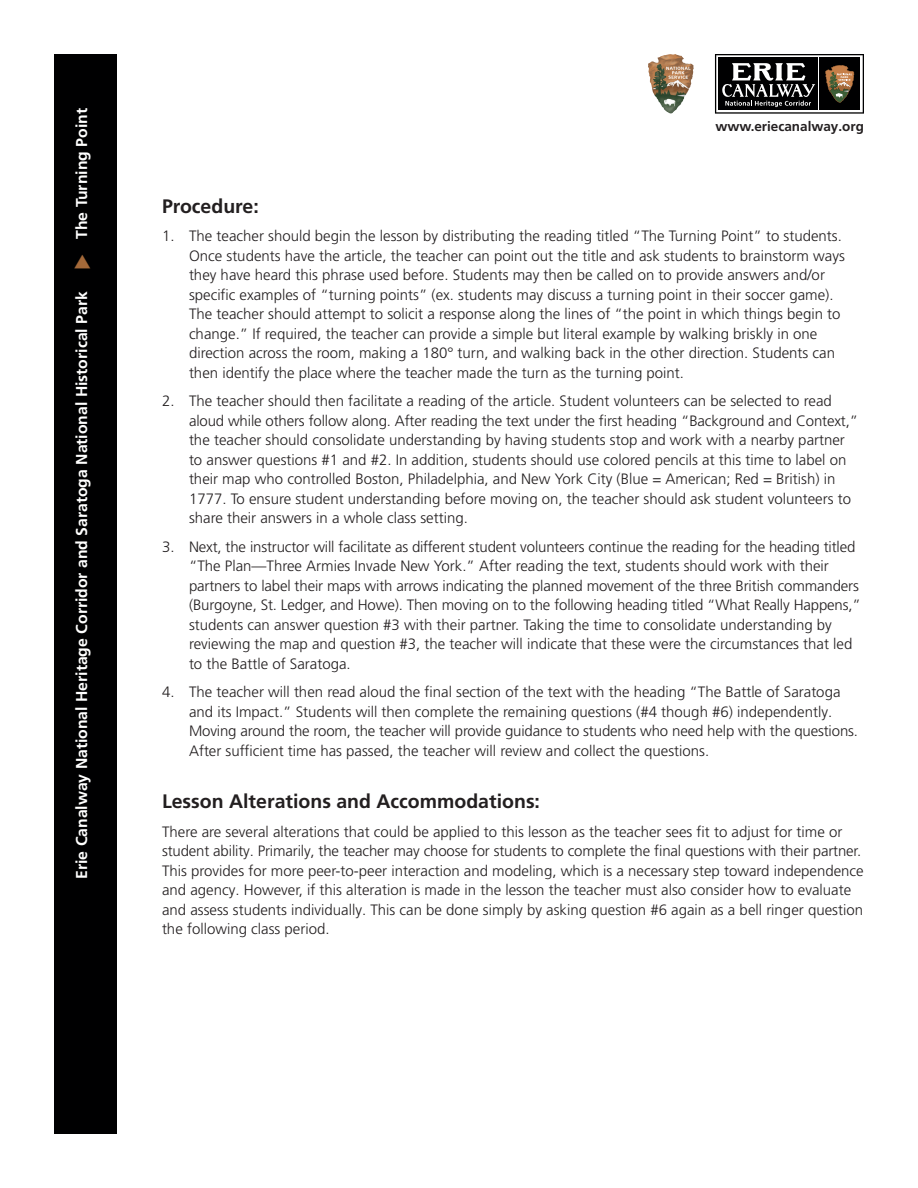
<style>
.page{position:relative;width:918px;height:1188px;background:#fff}
.page>*{position:absolute;margin:0;border:0;box-sizing:border-box;transform-origin:0 0}
.Sub1{font:700 19.5px "Frutiger LT Pro";color:#231f20}
.t1{font:700 15.75px "Frutiger LT Pro";color:#fff}
.Text-Bullets_1{font:300 15px/19.5px "Frutiger LT Pro";color:#231f20}
.Text{font:300 15px/19.5px "Frutiger LT Pro";color:#231f20}
.t2{font:700 13.5px "Frutiger LT Pro";color:#231f20}
</style>
<div class="page">
<svg style="left:715px;top:54px;width:149px;height:60px"></svg>
<div style="left:54px;top:54px;width:63px;height:1080px;background:#000001"></div>
<img style="left:660px;top:54px;width:15px;height:3px">
<p class="t1" style="left:72px;top:239px;width:132px;rotate:-90deg">The Turning Point</p>
<p class="t1" style="left:72px;top:879px;width:589px;rotate:-90deg">Erie Canalway National Heritage Corridor and Saratoga National Historical Park</p>
<p class="t2" style="left:715px;top:118px;width:150px">www.eriecanalway.org</p>
<p class="Sub1" style="left:162px;top:194px;width:98px">Procedure:</p>
<p class="Text-Bullets_1" style="left:189px;top:226px;width:657px;text-indent:-27px">1. The teacher should begin the lesson by distributing the reading titled “The Turning Point” to students.<br>Once students have the article, the teacher can point out the title and ask students to brainstorm ways they have heard this phrase used before. Students may then be called on to provide answers and/or specific examples of “turning points” (ex. students may discuss a turning point in their soccer game).<br>The teacher should attempt to solicit a response along the lines of “the point in which things begin to change.” If required, the teacher can provide a simple but literal example by walking briskly in one direction across the room, making a 180° turn, and walking back in the other direction. Students can then identify the place where the teacher made the turn as the turning point.</p>
<p class="Text-Bullets_1" style="left:189px;top:391px;width:671px;text-indent:-27px">2. The teacher should then facilitate a reading of the article. Student volunteers can be selected to read aloud while others follow along. After reading the text under the first heading “Background and Context,” the teacher should consolidate understanding by having students stop and work with a nearby partner to answer questions #1 and #2. In addition, students should use colored pencils at this time to label on their map who controlled Boston, Philadelphia, and New York City (Blue = American; Red = British) in 1777. To ensure student understanding before moving on, the teacher should ask student volunteers to share their answers in a whole class setting.</p>
<p class="Text-Bullets_1" style="left:189px;top:537px;width:673px;text-indent:-27px">3. Next, the instructor will facilitate as different student volunteers continue the reading for the heading titled “The Plan—Three Armies Invade New York.” After reading the text, students should work with their partners to label their maps with arrows indicating the planned movement of the three British commanders (Burgoyne, St. Ledger, and Howe). Then moving on to the following heading titled “What Really Happens,” students can answer question #3 with their partner. Taking the time to consolidate understanding by reviewing the map and question #3, the teacher will indicate that these were the circumstances that led to the Battle of Saratoga.</p>
<p class="Text-Bullets_1" style="left:189px;top:682px;width:671px;text-indent:-27px">4. The teacher will then read aloud the final section of the text with the heading “The Battle of Saratoga and its Impact.” Students will then complete the remaining questions (#4 though #6) independently.<br>Moving around the room, the teacher will provide guidance to students who need help with the questions.<br>After sufficient time has passed, the teacher will review and collect the questions.</p>
<p class="Sub1" style="left:162px;top:790px;width:380px">Lesson Alterations and Accommodations:</p>
<p class="Text" style="left:162px;top:822px;width:703px">There are several alterations that could be applied to this lesson as the teacher sees fit to adjust for time or student ability. Primarily, the teacher may choose for students to complete the final questions with their partner.<br>This provides for more peer-to-peer interaction and modeling, which is a necessary step toward independence and agency. However, if this alteration is made in the lesson the teacher must also consider how to evaluate and assess students individually. This can be done simply by asking question #6 again as a bell ringer question the following class period.</p>
</div>
